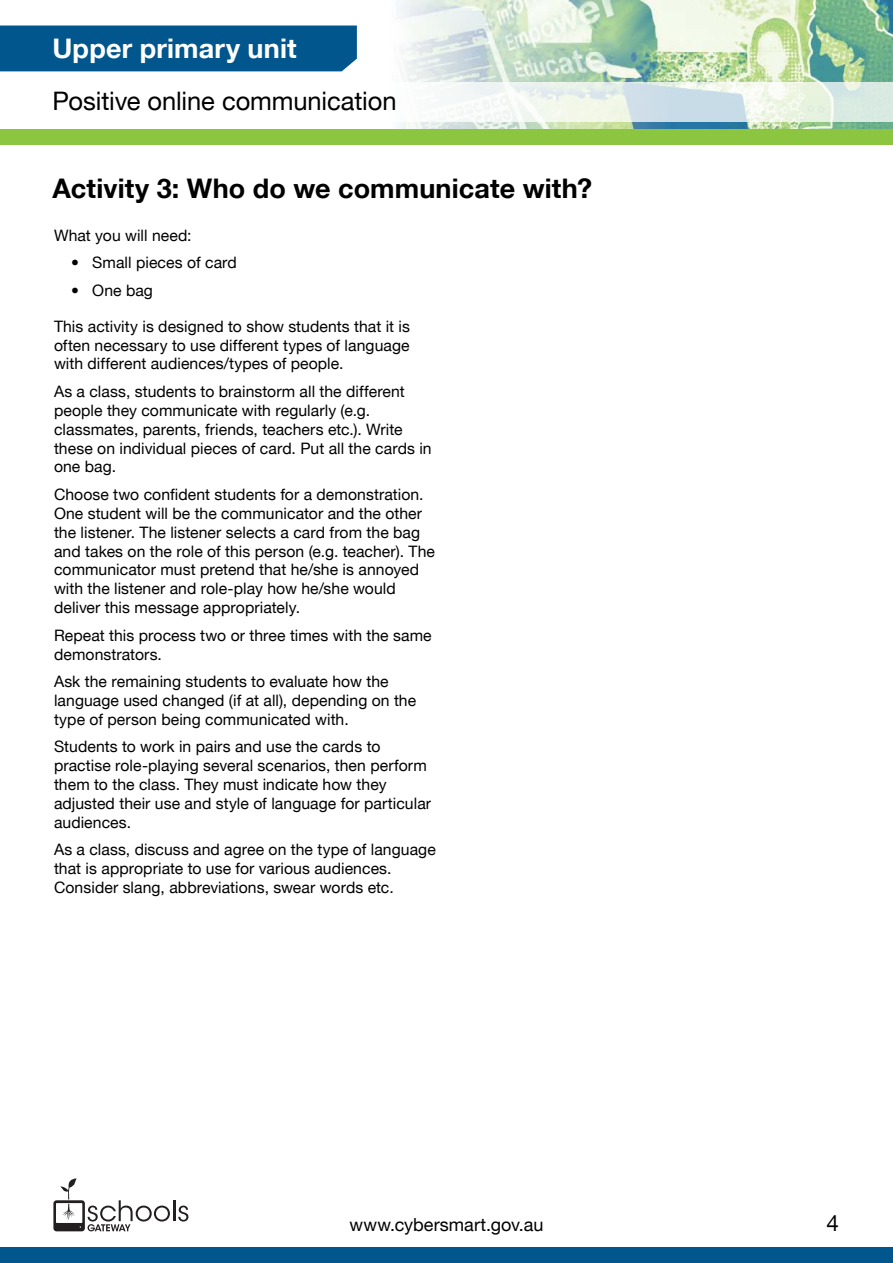
<style>
.page{position:relative;width:893px;height:1263px;background:#fff}
.page>*{position:absolute;margin:0;border:0;box-sizing:border-box;transform-origin:0 0}
.Content_Header{font:700 27px "Helvetica Neue LT";letter-spacing:.005em;color:#000}
.t1{font:700 27px "Helvetica Neue LT";letter-spacing:.005em;color:#fff}
.t2{font:25.5px "Helvetica Neue LT";letter-spacing:-.005em;color:#000}
.t3{font:22.5px "Helvetica Neue LT";color:#000}
.t4{font:18px "Helvetica Neue LT";color:#000}
.Content_Copy{font:15.75px/18.9px "Helvetica Neue LT";letter-spacing:.005em;color:#000}
.Content_Bullet_Point{font:15.75px "Helvetica Neue LT";letter-spacing:.005em;color:#000}
</style>
<div class="page">
<img style="left:0;top:0;width:893px;height:129px">
<div style="left:0;top:1248px;width:893px;height:15px;background:#00568d"></div>
<div style="left:0;top:129px;width:893px;height:16px;background:#8cc640"></div>
<svg style="left:0;top:82px;width:893px;height:39px"></svg>
<div style="left:0;top:26px;width:357px;height:45px;background:#00568d"></div>
<svg style="left:53px;top:1178px;width:117px;height:53px"></svg>
<hr style="left:173px;top:1200px;width:2px;height:21px;background:#231f20">
<svg style="left:178px;top:1205px;width:10px;height:16px"></svg>
<h1 class="t1" style="left:53px;top:31px;width:246px">Upper primary unit</h1>
<h2 class="t2" style="left:53px;top:85px;width:346px">Positive online communication</h2>
<h1 class="Content_Header" style="left:53px;top:172px;width:541px">Activity 3: Who do we communicate with?</h1>
<p class="Content_Copy" style="left:54px;top:226px;width:139px">What you will need:</p>
<p class="Content_Bullet_Point" style="left:71px;top:253px;width:167px">• Small pieces of card</p>
<p class="Content_Bullet_Point" style="left:71px;top:281px;width:84px">• One bag</p>
<p class="Content_Copy" style="left:54px;top:316px;width:358px;text-align:justify">This activity is designed to show students that it is often necessary to use different types of language with different audiences/types of people.</p>
<p class="Content_Copy" style="left:54px;top:382px;width:379px">As a class, students to brainstorm all the different people they communicate with regularly (e.g. classmates, parents, friends, teachers etc.). Write these on individual pieces of card. Put all the cards in one bag.</p>
<p class="Content_Copy" style="left:54px;top:485px;width:382px">Choose two confident students for a demonstration.<br>One student will be the communicator and the other the listener. The listener selects a card from the bag and takes on the role of this person (e.g. teacher). The communicator must pretend that he/she is annoyed with the listener and role-play how he/she would deliver this message appropriately.</p>
<p class="Content_Copy" style="left:54px;top:625px;width:379px">Repeat this process two or three times with the same demonstrators.</p>
<p class="Content_Copy" style="left:54px;top:672px;width:364px">Ask the remaining students to evaluate how the language used changed (if at all), depending on the type of person being communicated with.</p>
<p class="Content_Copy" style="left:54px;top:737px;width:379px">Students to work in pairs and use the cards to practise role-playing several scenarios, then perform them to the class. They must indicate how they adjusted their use and style of language for particular audiences.</p>
<p class="Content_Copy" style="left:54px;top:840px;width:383px">As a class, discuss and agree on the type of language that is appropriate to use for various audiences.<br>Consider slang, abbreviations, swear words etc.</p>
<p class="t4" style="left:350px;top:1214px;width:195px">www.cybersmart.gov.au</p>
<h3 class="t3" style="left:826px;top:1209px;width:14px">4</h3>
</div>
